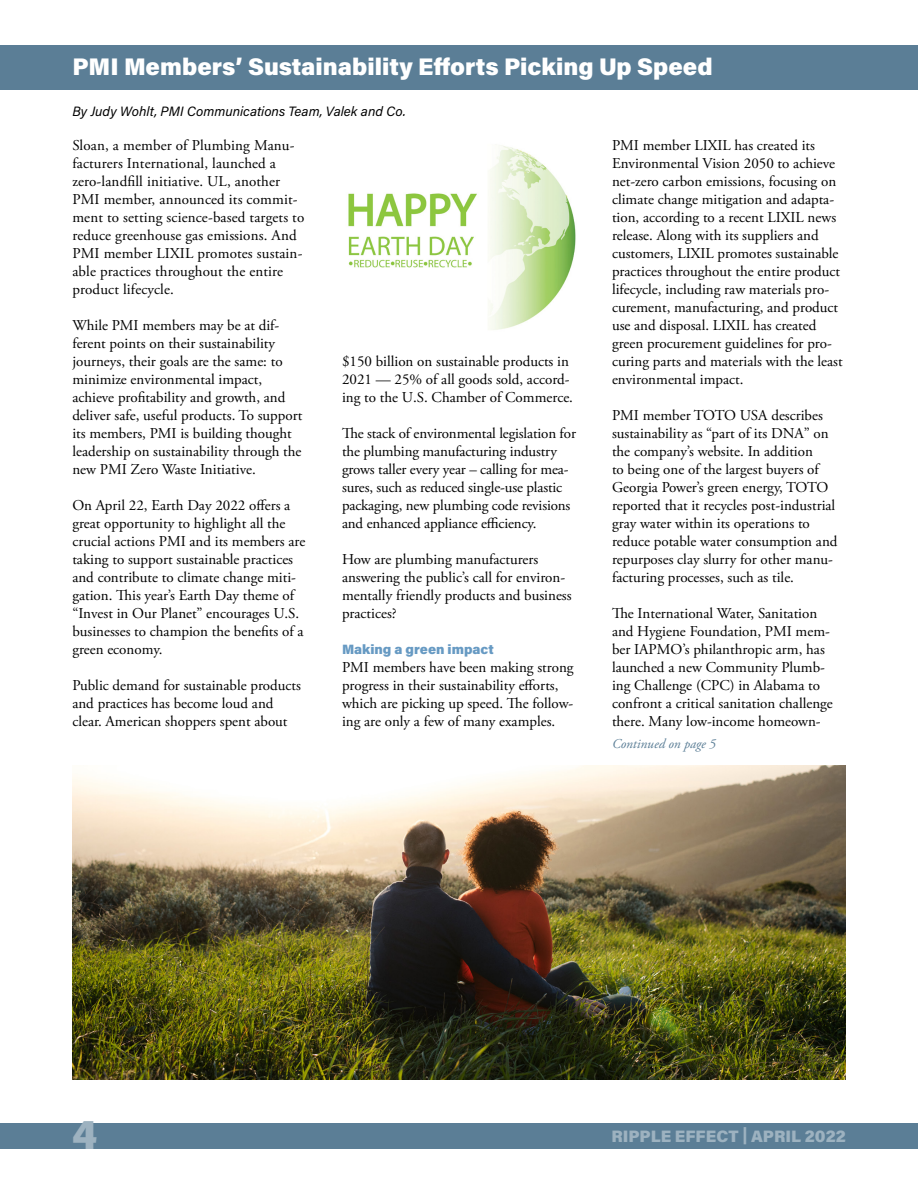
<style>
.page{position:relative;width:918px;height:1188px;background:#fff}
.page>*{position:absolute;margin:0;border:0;box-sizing:border-box;transform-origin:0 0}
.t1{font:900 40.5px "Acumin Pro";color:#9db2c0}
.inside_headline{font:900 24px "Acumin Pro";color:#fff}
.t2{font:900 16.5px "Acumin Pro";color:#9db2c0}
.body{font:15px/18px "Adobe Garamond Pro";color:#000}
.byline{font:italic 13.5px "Acumin Pro";color:#000}
.firstlinebold{font:900 13.5px "Acumin Pro";color:#679ac3}
.t3{font:italic 13.5px "Adobe Garamond Pro";color:#5b7e96}
</style>
<div class="page">
<div style="left:0;top:45px;width:918px;height:45px;background:#5b7e96"></div>
<div style="left:0;top:1123px;width:918px;height:25px;background:#5b7e96"></div>
<img style="left:348px;top:145px;width:228px;height:185px">
<img style="left:72px;top:766px;width:774px;height:313px">
<p class="inside_headline" style="left:72px;top:49px;width:642px">PMI Members’ Sustainability Efforts Picking Up Speed</p>
<p class="byline" style="left:72px;top:102px;width:335px">By Judy Wohlt, PMI Communications Team, Valek and Co.</p>
<p class="body" style="left:72px;top:137px;width:233px">Sloan, a member of Plumbing Manu&shy;facturers International, launched a zero-landfill initiative. UL, another PMI member, announced its commit&shy;ment to setting science-based targets to reduce greenhouse gas emissions. And PMI member LIXIL promotes sustain&shy;able practices throughout the entire product lifecycle.</p>
<p class="body" style="left:72px;top:317px;width:232px">While PMI members may be at dif&shy;ferent points on their sustainability journeys, their goals are the same: to minimize environmental impact, achieve profitability and growth, and deliver safe, useful products. To support its members, PMI is building thought leadership on sustainability through the new PMI Zero Waste Initiative.</p>
<p class="body" style="left:72px;top:497px;width:234px">On April 22, Earth Day 2022 offers a great opportunity to highlight all the crucial actions PMI and its members are taking to support sustainable practices and contribute to climate change miti&shy;gation. This year’s Earth Day theme of “Invest in Our Planet” encourages U.S. businesses to champion the benefits of a green economy.</p>
<p class="body" style="left:72px;top:677px;width:230px">Public demand for sustainable products and practices has become loud and clear. American shoppers spent about</p>
<p class="body" style="left:342px;top:353px;width:233px">$150 billion on sustainable products in<br>2021 — 25% of all goods sold, accord&shy;ing to the U.S. Chamber of Commerce.</p>
<p class="body" style="left:342px;top:425px;width:235px">The stack of environmental legislation for the plumbing manufacturing industry grows taller every year – calling for mea&shy;sures, such as reduced single-use plastic packaging, new plumbing code revisions and enhanced appliance efficiency.</p>
<p class="body" style="left:342px;top:551px;width:231px">How are plumbing manufacturers answering the public’s call for environ&shy;mentally friendly products and business practices?</p>
<p class="firstlinebold" style="left:342px;top:640px;width:153px">Making a green impact</p>
<p class="body" style="left:342px;top:659px;width:233px">PMI members have been making strong progress in their sustainability efforts, which are picking up speed. The follow&shy;ing are only a few of many examples.</p>
<p class="body" style="left:612px;top:137px;width:232px">PMI member LIXIL has created its Environmental Vision 2050 to achieve net-zero carbon emissions, focusing on climate change mitigation and adapta&shy;tion, according to a recent LIXIL news release. Along with its suppliers and customers, LIXIL promotes sustainable practices throughout the entire product lifecycle, including raw materials pro&shy;curement, manufacturing, and product use and disposal. LIXIL has created green procurement guidelines for pro&shy;curing parts and materials with the least environmental impact.</p>
<p class="body" style="left:612px;top:407px;width:227px">PMI member TOTO USA describes sustainability as “part of its DNA” on the company’s website. In addition<br>to being one of the largest buyers of Georgia Power’s green energy, TOTO reported that it recycles post-industrial gray water within its operations to reduce potable water consumption and repurposes clay slurry for other manu&shy;facturing processes, such as tile.</p>
<p class="body" style="left:612px;top:605px;width:222px">The International Water, Sanitation and Hygiene Foundation, PMI mem&shy;ber IAPMO’s philanthropic arm, has launched a new Community Plumb&shy;ing Challenge (CPC) in Alabama to confront a critical sanitation challenge there. Many low-income homeown-</p>
<p class="t3" style="left:612px;top:735px;width:106px">Continued on page 5</p>
<h1 class="t1" style="left:72px;top:1106px;width:27px">4</h1>
<p class="t2" style="left:611px;top:1124px;width:236px">RIPPLE EFFECT | APRIL 2022</p>
</div>
